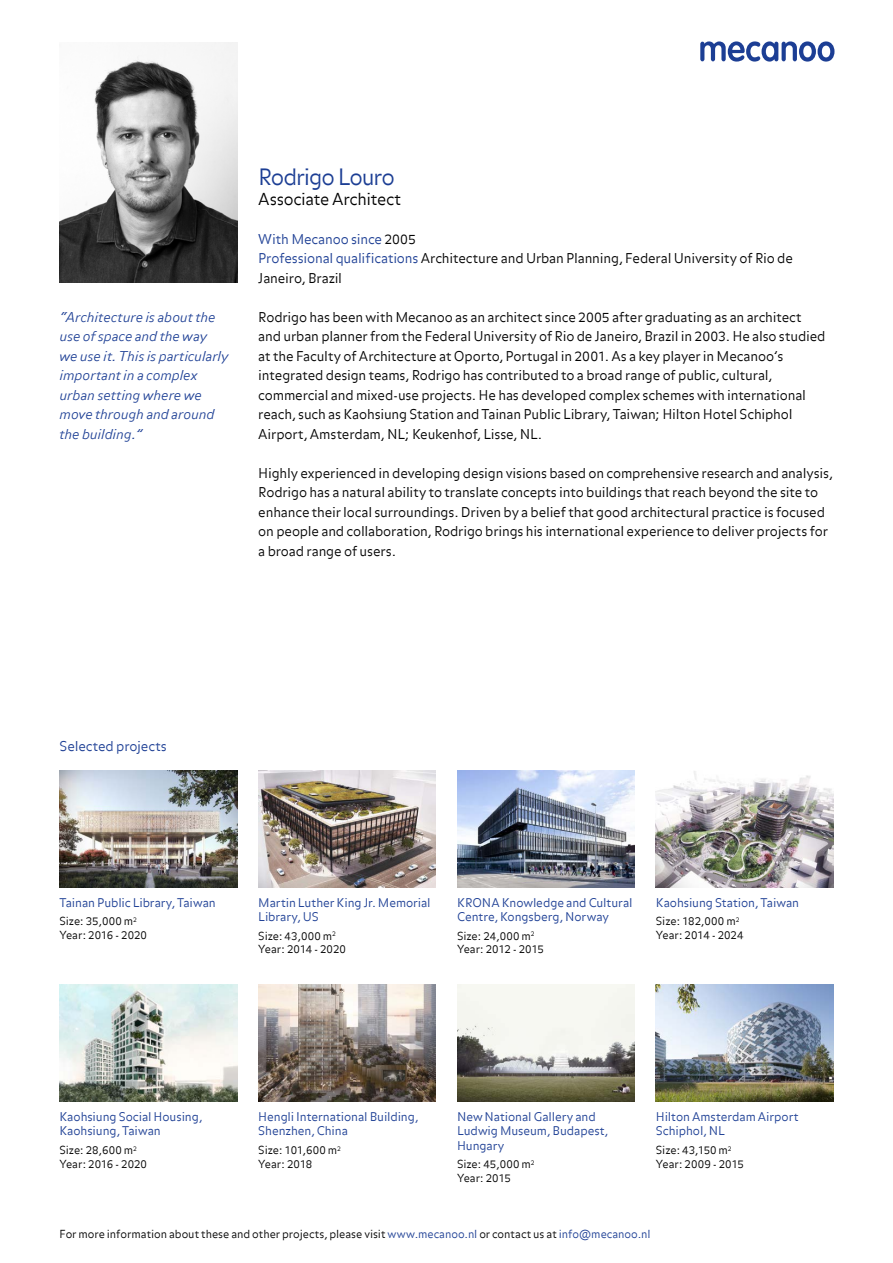
<style>
.page{position:relative;width:893px;height:1263px;background:#fff}
.page>*{position:absolute;margin:0;border:0;box-sizing:border-box;transform-origin:0 0}
.t1{font:300 22.5px "Balance";letter-spacing:-.05em;color:#1c3e94}
.t2{font:300 16.5px "Balance";letter-spacing:-.02em;color:#000}
.t3{font:300 13.5px/19.5px "Balance";letter-spacing:-.015em;color:#000}
.t4{font:italic 300 13.5px/19.5px "Balance Offc";letter-spacing:-.01em;color:#1c3e94;scale:1.05 1}
.t5{font:300 13.5px "Balance";letter-spacing:-.01em;color:#1c3e94}
.t6{font:300 12px/14.2px "Balance";letter-spacing:-.005em;color:#1c3e94}
.t7{font:300 11.1px/13.5px "Balance";letter-spacing:-.005em;color:#000}
.s1{color:#1c3e94}
</style>
<div class="page">
<svg style="left:700px;top:41px;width:134px;height:21px"></svg>
<img style="left:60px;top:43px;width:177px;height:240px">
<img style="left:457px;top:770px;width:178px;height:117px">
<img style="left:656px;top:771px;width:177px;height:116px">
<img style="left:60px;top:770px;width:177px;height:117px">
<img style="left:258px;top:985px;width:178px;height:117px">
<img style="left:656px;top:985px;width:177px;height:117px">
<img style="left:60px;top:985px;width:177px;height:117px">
<img style="left:457px;top:985px;width:178px;height:117px">
<img style="left:258px;top:770px;width:178px;height:117px">
<p class="t4" style="left:60px;top:308px;width:163px">“Architecture is about the use of space and the way<br>we use it. This is particularly important in a complex urban setting where we move through and around the building.”</p>
<h1 class="t1" style="left:258px;top:163px;width:138px">Rodrigo Louro</h1>
<p class="t2" style="left:258px;top:188px;width:144px">Associate Architect</p>
<p class="t3" style="left:258px;top:229px;width:536px"><span class="s1">With Mecanoo since</span> 2005<br><span class="s1">Professional qualifications</span> Architecture and Urban Planning, Federal University of Rio de<br>Janeiro, Brazil</p>
<p class="t3" style="left:258px;top:307px;width:569px">Rodrigo has been with Mecanoo as an architect since 2005 after graduating as an architect and urban planner from the Federal University of Rio de Janeiro, Brazil in 2003. He also studied at the Faculty of Architecture at Oporto, Portugal in 2001. As a key player in Mecanoo’s integrated design teams, Rodrigo has contributed to a broad range of public, cultural, commercial and mixed-use projects. He has developed complex schemes with international reach, such as Kaohsiung Station and Tainan Public Library, Taiwan; Hilton Hotel Schiphol Airport, Amsterdam, NL; Keukenhof, Lisse, NL.</p>
<p class="t3" style="left:258px;top:463px;width:576px">Highly experienced in developing design visions based on comprehensive research and analysis, Rodrigo has a natural ability to translate concepts into buildings that reach beyond the site to enhance their local surroundings. Driven by a belief that good architectural practice is focused on people and collaboration, Rodrigo brings his international experience to deliver projects for a broad range of users.</p>
<p class="t5" style="left:60px;top:737px;width:109px">Selected projects</p>
<p class="t6" style="left:60px;top:896px;width:158px">Tainan Public Library, Taiwan</p>
<p class="t7" style="left:60px;top:915px;width:89px">Size: 35,000 m<sup>2<br></sup>Year: 2016 - 2020</p>
<p class="t6" style="left:258px;top:896px;width:174px">Martin Luther King Jr. Memorial<br>Library, US</p>
<p class="t7" style="left:258px;top:929px;width:89px">Size: 43,000 m<sup>2<br></sup>Year: 2014 - 2020</p>
<p class="t6" style="left:457px;top:896px;width:177px">KRONA Knowledge and Cultural<br>Centre, Kongsberg, Norway</p>
<p class="t7" style="left:457px;top:929px;width:88px">Size: 24,000 m<sup>2<br></sup>Year: 2012 - 2015</p>
<p class="t6" style="left:656px;top:896px;width:145px">Kaohsiung Station, Taiwan</p>
<p class="t7" style="left:656px;top:915px;width:89px">Size: 182,000 m<sup>2<br></sup>Year: 2014 - 2024</p>
<p class="t6" style="left:60px;top:1110px;width:144px">Kaohsiung Social Housing,<br>Kaohsiung, Taiwan</p>
<p class="t7" style="left:60px;top:1144px;width:89px">Size: 28,600 m<sup>2<br></sup>Year: 2016 - 2020</p>
<p class="t6" style="left:258px;top:1110px;width:162px">Hengli International Building,<br>Shenzhen, China</p>
<p class="t7" style="left:258px;top:1144px;width:84px">Size: 101,600 m<sup>2<br></sup>Year: 2018</p>
<p class="t6" style="left:457px;top:1110px;width:153px">New National Gallery and<br>Ludwig Museum, Budapest,<br>Hungary</p>
<p class="t7" style="left:457px;top:1158px;width:79px">Size: 45,000 m<sup>2<br></sup>Year: 2015</p>
<p class="t6" style="left:656px;top:1110px;width:144px">Hilton Amsterdam Airport<br>Schiphol, NL</p>
<p class="t7" style="left:656px;top:1144px;width:89px">Size: 43,150 m<sup>2<br></sup>Year: 2009 - 2015</p>
<p class="t7" style="left:60px;top:1228px;width:593px">For more information about these and other projects, please visit <span class="s1">www.mecanoo.nl</span> or contact us at <span class="s1">info@mecanoo.nl</span></p>
</div>
